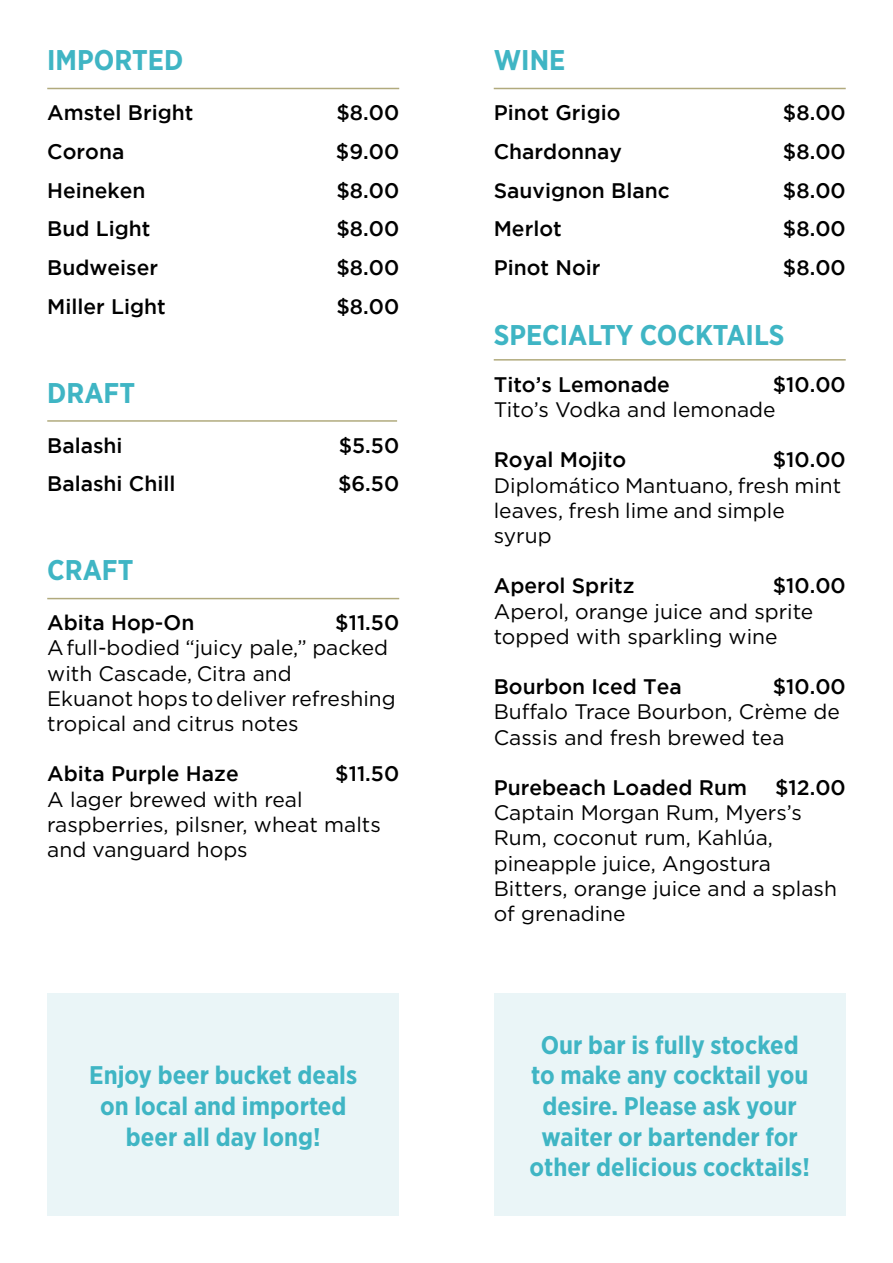
<style>
.page{position:relative;width:893px;height:1263px;background:#fff}
.page>*{position:absolute;margin:0;border:0;box-sizing:border-box;transform-origin:0 0}
.t1{font:700 28.5px "Gotham Narrow";color:#3fb5c4}
.t2{font:700 25.5px/30.6px "Gotham Narrow";color:#3fb5c4;text-align:center}
.t3{font:21px/25.2px "Gotham";color:#000}
.t4{font:500 21px "Gotham";color:#000}
</style>
<div class="page">
<div style="left:47px;top:994px;width:352px;height:222px;background:#eaf5f7"></div>
<hr style="left:47px;top:88px;width:352px;height:1px;background:#b1aa7d">
<hr style="left:47px;top:420px;width:350px;height:2px;background:#b1aa7d">
<hr style="left:47px;top:598px;width:352px;height:1px;background:#b1aa7d">
<div style="left:494px;top:994px;width:352px;height:222px;background:#eaf5f7"></div>
<hr style="left:494px;top:88px;width:352px;height:1px;background:#b1aa7d">
<hr style="left:494px;top:359px;width:352px;height:2px;background:#b1aa7d">
<p class="t1" style="left:47px;top:42px;width:138px">IMPORTED</p>
<p class="t4" style="left:47px;top:101px;width:148px">Amstel Bright</p>
<p class="t4" style="left:336px;top:101px;width:64px">$8.00</p>
<p class="t4" style="left:47px;top:139px;width:79px">Corona</p>
<p class="t4" style="left:336px;top:139px;width:65px">$9.00</p>
<p class="t4" style="left:47px;top:178px;width:100px">Heineken</p>
<p class="t4" style="left:336px;top:178px;width:64px">$8.00</p>
<p class="t4" style="left:47px;top:217px;width:105px">Bud Light</p>
<p class="t4" style="left:336px;top:217px;width:64px">$8.00</p>
<p class="t4" style="left:47px;top:256px;width:112px">Budweiser</p>
<p class="t4" style="left:336px;top:256px;width:64px">$8.00</p>
<p class="t4" style="left:47px;top:294px;width:120px">Miller Light</p>
<p class="t4" style="left:336px;top:294px;width:64px">$8.00</p>
<p class="t1" style="left:47px;top:374px;width:89px">DRAFT</p>
<p class="t4" style="left:47px;top:433px;width:77px">Balashi</p>
<p class="t4" style="left:339px;top:433px;width:62px">$5.50</p>
<p class="t4" style="left:47px;top:472px;width:130px">Balashi Chill</p>
<p class="t4" style="left:338px;top:472px;width:63px">$6.50</p>
<p class="t1" style="left:47px;top:552px;width:88px">CRAFT</p>
<p class="t4" style="left:47px;top:611px;width:149px">Abita Hop-On</p>
<p class="t4" style="left:335px;top:611px;width:66px">$11.50</p>
<p class="t3" style="left:47px;top:635px;width:350px">A full-bodied “juicy pale,” packed with Cascade, Citra and<br>Ekuanot hops to deliver refreshing tropical and citrus notes</p>
<p class="t4" style="left:47px;top:762px;width:193px">Abita Purple Haze</p>
<p class="t4" style="left:335px;top:762px;width:66px">$11.50</p>
<p class="t3" style="left:47px;top:786px;width:335px">A lager brewed with real raspberries, pilsner, wheat malts and vanguard hops</p>
<p class="t2" style="left:89px;top:1060px;width:269px">Enjoy beer bucket deals on local and imported beer all day long!</p>
<p class="t1" style="left:494px;top:42px;width:73px">WINE</p>
<p class="t4" style="left:494px;top:101px;width:128px">Pinot Grigio</p>
<p class="t4" style="left:783px;top:101px;width:64px">$8.00</p>
<p class="t4" style="left:494px;top:139px;width:130px">Chardonnay</p>
<p class="t4" style="left:783px;top:139px;width:64px">$8.00</p>
<p class="t4" style="left:494px;top:178px;width:178px">Sauvignon Blanc</p>
<p class="t4" style="left:783px;top:178px;width:64px">$8.00</p>
<p class="t4" style="left:494px;top:217px;width:69px">Merlot</p>
<p class="t4" style="left:783px;top:217px;width:64px">$8.00</p>
<p class="t4" style="left:494px;top:256px;width:108px">Pinot Noir</p>
<p class="t4" style="left:783px;top:256px;width:64px">$8.00</p>
<p class="t1" style="left:494px;top:317px;width:292px">SPECIALTY COCKTAILS</p>
<p class="t4" style="left:494px;top:372px;width:178px">Tito’s Lemonade</p>
<p class="t4" style="left:773px;top:372px;width:75px">$10.00</p>
<p class="t3" style="left:494px;top:396px;width:283px">Tito’s Vodka and lemonade</p>
<p class="t4" style="left:494px;top:448px;width:134px">Royal Mojito</p>
<p class="t4" style="left:773px;top:448px;width:75px">$10.00</p>
<p class="t3" style="left:494px;top:472px;width:349px">Diplomático Mantuano, fresh mint leaves, fresh lime and simple syrup</p>
<p class="t4" style="left:494px;top:574px;width:142px">Aperol Spritz</p>
<p class="t4" style="left:773px;top:574px;width:75px">$10.00</p>
<p class="t3" style="left:494px;top:598px;width:321px">Aperol, orange juice and sprite topped with sparkling wine</p>
<p class="t4" style="left:494px;top:675px;width:190px">Bourbon Iced Tea</p>
<p class="t4" style="left:773px;top:675px;width:75px">$10.00</p>
<p class="t3" style="left:494px;top:699px;width:348px">Buffalo Trace Bourbon, Crème de<br>Cassis and fresh brewed tea</p>
<p class="t4" style="left:494px;top:776px;width:255px">Purebeach Loaded Rum</p>
<p class="t4" style="left:775px;top:776px;width:72px">$12.00</p>
<p class="t3" style="left:494px;top:800px;width:345px">Captain Morgan Rum, Myers’s<br>Rum, coconut rum, Kahlúa, pineapple juice, Angostura<br>Bitters, orange juice and a splash of grenadine</p>
<p class="t2" style="left:530px;top:1029px;width:282px">Our bar is fully stocked to make any cocktail you desire. Please ask your waiter or bartender for other delicious cocktails!</p>
</div>
